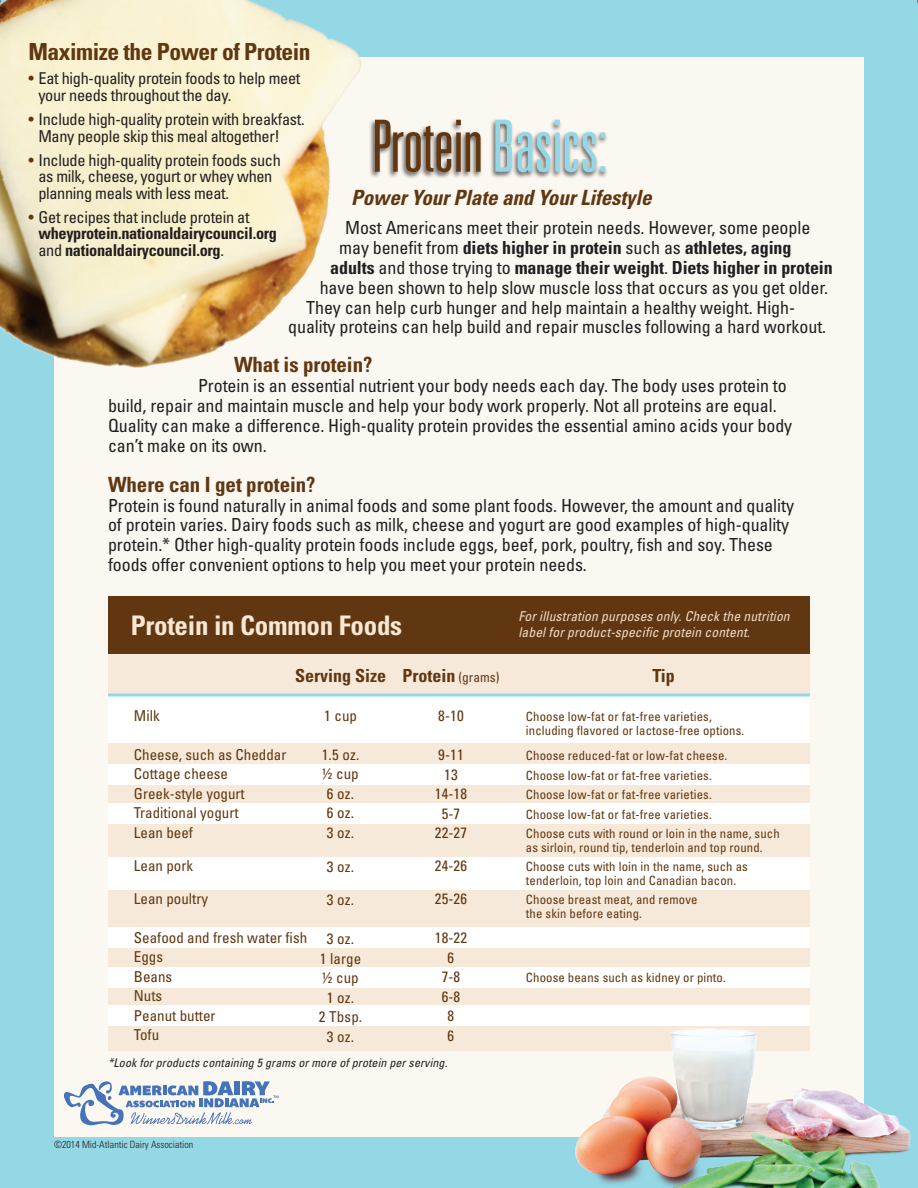
<style>
.page{position:relative;width:918px;height:1188px;background:#94d7e5}
.page>*{position:absolute;margin:0;border:0;box-sizing:border-box;transform-origin:0 0}
.t1{font:300 ultra-condensed 72px "Univers";letter-spacing:-.01em;color:#603711}
.t2{font:700 condensed 27px "Univers";letter-spacing:-.01em;color:#f7e7d5}
.t3{font:700 condensed 23.55px "Univers";letter-spacing:-.02em;color:#603711}
.t4{font:700 condensed 21px "Univers";letter-spacing:-.005em;color:#603711}
.t5{font:italic 700 condensed 21px "Univers";letter-spacing:-.005em;color:#603711}
.t6{font:condensed 18px/20px "Univers";letter-spacing:-.005em;color:#231f20}
.t7{font:700 condensed 18px "Univers";letter-spacing:-.005em;color:#231f20}
.t8{font:700 condensed 18px "Univers";color:#603711}
.t9{font:condensed 16.35px/16.4px "Univers";letter-spacing:-.02em;color:#231f20}
.t10{font:700 condensed 16.35px/16.4px "Univers";letter-spacing:-.02em;color:#231f20}
.t11{font:condensed 15px/19.5px "Univers";color:#603711;text-align:center}
.t12{font:italic condensed 13.5px/16.2px "Univers";letter-spacing:.01em;color:#f3dcc4}
.t13{font:condensed 12.75px/19.5px "Univers";letter-spacing:.01em;color:#603711}
.t14{font:italic condensed 12px "Univers";letter-spacing:.01em;color:#231f20}
.t15{font:300 condensed 10.05px "Univers";color:#231f20}
.s1{color:#603711}
.s2{font-weight:400;color:#603711}
.s3{font-weight:400}
.s4{color:#94d7e5}
.s5{font-weight:400;font-size:13.5px}
</style>
<div class="page">
<div style="left:54px;top:57px;width:810px;height:1080px;background:#fbf7f1"></div>
<div style="left:369px;top:118px;width:239px;height:61px;background:#231f20;opacity:.75"></div>
<div style="left:108px;top:597px;width:702px;height:453px;background:#f7e7d5"></div>
<div style="left:108px;top:1006px;width:702px;height:20px;background:#fff"></div>
<div style="left:108px;top:927px;width:702px;height:21px;background:#fff"></div>
<div style="left:108px;top:967px;width:702px;height:21px;background:#fff"></div>
<div style="left:108px;top:857px;width:702px;height:33px;background:#fff"></div>
<div style="left:108px;top:803px;width:702px;height:21px;background:#fff"></div>
<div style="left:108px;top:764px;width:702px;height:21px;background:#fff"></div>
<div style="left:108px;top:695px;width:702px;height:48px;background:#fff"></div>
<hr style="left:108px;top:694px;width:702px;height:3px;background:#94d7e5">
<div style="left:108px;top:597px;width:702px;height:57px;background:#603711"></div>
<img style="left:559px;top:1028px;width:352px;height:160px">
<img style="left:0;top:0;width:411px;height:368px">
<svg style="left:64px;top:1081px;width:215px;height:45px"></svg>
<p class="t3" style="left:28px;top:37px;width:284px">Maximize the Power of Protein</p>
<p class="t9" style="left:38px;top:70px;width:264px;text-indent:-10px"><span class="s1">•</span> Eat high-quality protein foods to help meet your needs throughout the day.</p>
<p class="t9" style="left:38px;top:111px;width:268px;text-indent:-10px"><span class="s1">•</span> Include high-quality protein with breakfast.<br>Many people skip this meal altogether!</p>
<p class="t9" style="left:38px;top:152px;width:244px;text-indent:-10px"><span class="s1">•</span> Include high-quality protein foods such as milk, cheese, yogurt or whey when planning meals with less meat.</p>
<p class="t10" style="left:38px;top:209px;width:240px;text-indent:-10px"><span class="s2">•</span> <span class="s3">Get recipes that include protein at </span>wheyprotein.nationaldairycouncil.org <span class="s3">and</span> nationaldairycouncil.org<span class="s3">.</span></p>
<p class="t1" style="left:371px;top:109px;width:238px">Protein <span class="s4">Basics:</span></p>
<p class="t5" style="left:351px;top:184px;width:302px">Power Your Plate and Your Lifestyle</p>
<p class="t6" style="left:345px;top:217px;width:467px">Most Americans meet their protein needs. However, some people</p>
<p class="t7" style="left:339px;top:236px;width:454px"><span class="s3">may benefit from</span> diets higher in protein <span class="s3">such as</span> athletes, aging</p>
<p class="t7" style="left:330px;top:256px;width:504px">adults <span class="s3">and those trying to</span> manage their weight<span class="s3">.</span> Diets higher in protein</p>
<p class="t6" style="left:320px;top:277px;width:510px">have been shown to help slow muscle loss that occurs as you get older.</p>
<p class="t6" style="left:306px;top:297px;width:490px">They can help curb hunger and help maintain a healthy weight. High-</p>
<p class="t6" style="left:288px;top:317px;width:540px">quality proteins can help build and repair muscles following a hard workout.</p>
<p class="t4" style="left:234px;top:352px;width:140px">What is protein?</p>
<p class="t6" style="left:108px;top:375px;width:686px;text-indent:90px">Protein is an essential nutrient your body needs each day. The body uses protein to build, repair and maintain muscle and help your body work properly. Not all proteins are equal.<br>Quality can make a difference. High-quality protein provides the essential amino acids your body can’t make on its own.</p>
<p class="t4" style="left:108px;top:471px;width:209px">Where can I get protein?</p>
<p class="t6" style="left:108px;top:495px;width:688px">Protein is found naturally in animal foods and some plant foods. However, the amount and quality of protein varies. Dairy foods such as milk, cheese and yogurt are good examples of high-quality protein.* Other high-quality protein foods include eggs, beef, pork, poultry, fish and soy. These foods offer convenient options to help you meet your protein needs.</p>
<p class="t2" style="left:131px;top:609px;width:273px">Protein in Common Foods</p>
<p class="t8" style="left:295px;top:664px;width:93px">Serving Size</p>
<p class="t11" style="left:324px;top:705px;width:35px">1 cup</p>
<p class="t11" style="left:322px;top:744px;width:39px">1.5 oz. ½ cup<br>6 oz.<br>6 oz.<br>3 oz.</p>
<p class="t11" style="left:327px;top:857px;width:29px">3 oz.</p>
<p class="t11" style="left:327px;top:890px;width:29px">3 oz.</p>
<p class="t11" style="left:319px;top:929px;width:45px">3 oz.<br>1 large ½ cup<br>1 oz.<br>2 Tbsp.<br>3 oz.</p>
<p class="t11" style="left:134px;top:705px;width:27px">Milk</p>
<p class="t11" style="left:134px;top:744px;width:154px;text-align:left">Cheese, such as Cheddar<br>Cottage cheese<br>Greek-style yogurt<br>Traditional yogurt<br>Lean beef</p>
<p class="t11" style="left:134px;top:855px;width:61px">Lean pork</p>
<p class="t11" style="left:134px;top:888px;width:76px">Lean poultry</p>
<p class="t11" style="left:134px;top:927px;width:175px;text-align:left">Seafood and fresh water fish<br>Eggs<br>Beans<br>Nuts<br>Peanut butter<br>Tofu</p>
<p class="t8" style="left:402px;top:665px;width:99px">Protein <span class="s5">(grams)</span></p>
<p class="t11" style="left:438px;top:706px;width:27px">8-10</p>
<p class="t11" style="left:435px;top:745px;width:34px">9-11<br>13<br>14-18<br>5-7<br>22-27</p>
<p class="t11" style="left:435px;top:856px;width:34px">24-26</p>
<p class="t11" style="left:435px;top:889px;width:34px">25-26</p>
<p class="t11" style="left:435px;top:928px;width:34px">18-22<br>6<br>7-8<br>6-8<br>8<br>6</p>
<p class="t14" style="left:108px;top:1055px;width:341px">*Look for products containing 5 grams or more of protein per serving.</p>
<p class="t12" style="left:518px;top:608px;width:273px">For illustration purposes only. Check the nutrition label for product-specific protein content.</p>
<p class="t8" style="left:652px;top:665px;width:24px">Tip</p>
<p class="t13" style="left:526px;top:710px;width:220px;line-height:13.5px">Choose low-fat or fat-free varieties, including flavored or lactose-free options.</p>
<p class="t13" style="left:526px;top:746px;width:255px">Choose reduced-fat or low-fat cheese.<br>Choose low-fat or fat-free varieties.<br>Choose low-fat or fat-free varieties.<br>Choose low-fat or fat-free varieties.<br>Choose cuts with round or loin in the name, such</p>
<p class="t13" style="left:526px;top:837px;width:238px">as sirloin, round tip, tenderloin and top round.<br>Choose cuts with loin in the name, such as</p>
<p class="t13" style="left:526px;top:870px;width:212px">tenderloin, top loin and Canadian bacon.<br>Choose breast meat, and remove</p>
<p class="t13" style="left:526px;top:903px;width:118px">the skin before eating.</p>
<p class="t13" style="left:526px;top:968px;width:202px">Choose beans such as kidney or pinto.</p>
<p class="t15" style="left:54px;top:1138px;width:141px">©2014 Mid-Atlantic Dairy Association</p>
</div>
